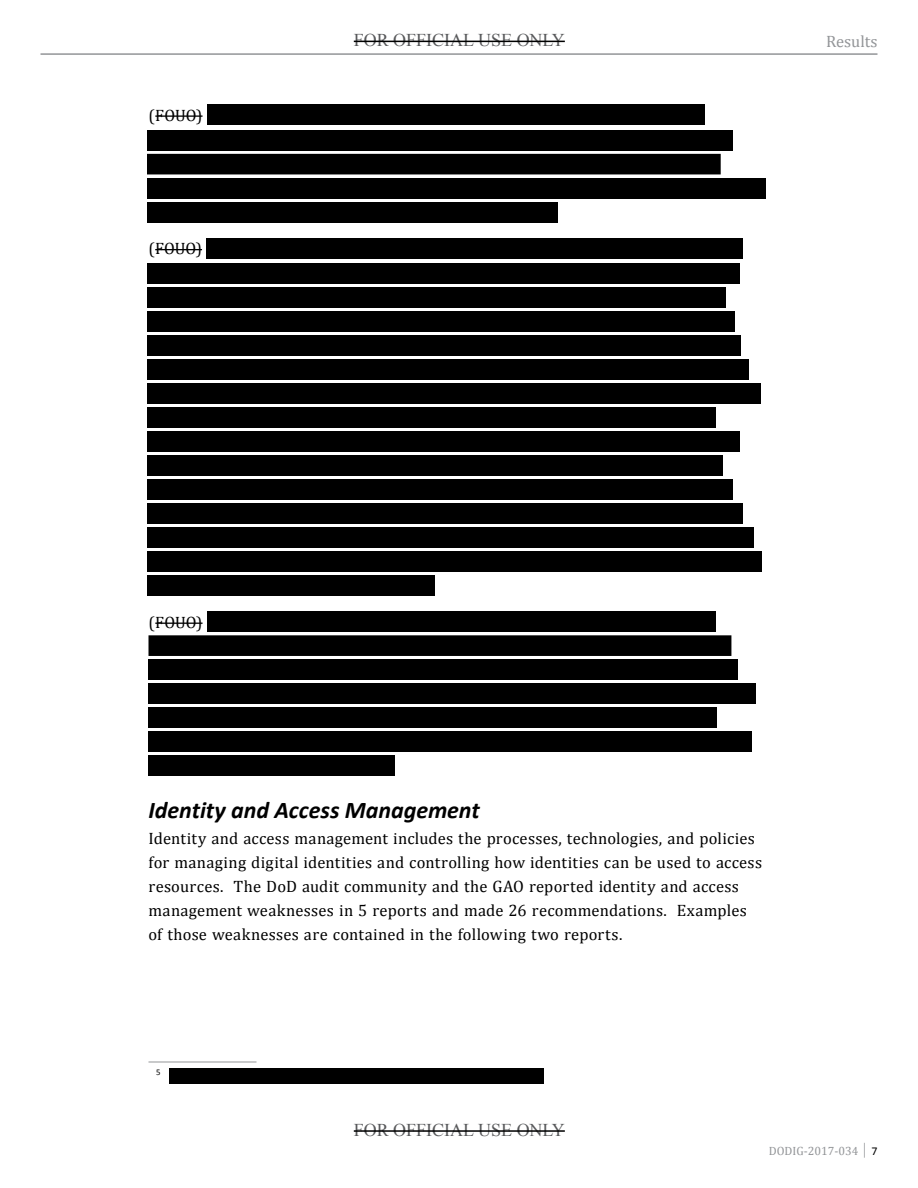
<style>
.page{position:relative;width:918px;height:1188px;background:#fff}
.page>*{position:absolute;margin:0;border:0;box-sizing:border-box;transform-origin:0 0}
.Heading_3{font:italic 700 24px "Calibri";color:#000}
.t1{font:18px "Times New Roman";color:#58595b}
.Body{font:16.5px/24px "Cambria";letter-spacing:.015em;color:#000}
.t2{font:16.5px "Cambria";color:#939598}
.t3{font:12px "Cambria";color:#939598}
.Footnote{font:8.7px "Calibri";color:#000}
.s1{font-family:"Calibri";color:#000}
</style>
<div class="page">
<hr style="left:40px;top:53px;width:838px;height:2px;background:#939598">
<div style="left:208px;top:104px;width:497px;height:21px;background:#000"></div>
<div style="left:207px;top:238px;width:536px;height:20px;background:#000"></div>
<div style="left:148px;top:635px;width:583px;height:21px;background:#000"></div>
<div style="left:148px;top:659px;width:590px;height:21px;background:#000"></div>
<div style="left:148px;top:683px;width:608px;height:21px;background:#000"></div>
<div style="left:148px;top:707px;width:569px;height:21px;background:#000"></div>
<div style="left:148px;top:731px;width:604px;height:21px;background:#000"></div>
<div style="left:148px;top:755px;width:247px;height:21px;background:#000"></div>
<div style="left:208px;top:611px;width:508px;height:21px;background:#000"></div>
<hr style="left:148px;top:1062px;width:108px;height:1px;background:#939598">
<hr style="left:354px;top:41px;width:211px;height:1px;background:#000">
<hr style="left:354px;top:1130px;width:211px;height:2px;background:#000">
<hr style="left:155px;top:115px;width:48px;height:2px;background:#000">
<hr style="left:155px;top:249px;width:47px;height:1px;background:#000">
<hr style="left:155px;top:623px;width:48px;height:1px;background:#000">
<div style="left:147px;top:130px;width:586px;height:20px;background:#000"></div>
<div style="left:147px;top:154px;width:574px;height:20px;background:#000"></div>
<div style="left:147px;top:178px;width:619px;height:20px;background:#000"></div>
<div style="left:147px;top:202px;width:411px;height:20px;background:#000"></div>
<div style="left:147px;top:263px;width:592px;height:21px;background:#000"></div>
<div style="left:147px;top:287px;width:578px;height:21px;background:#000"></div>
<div style="left:147px;top:311px;width:588px;height:21px;background:#000"></div>
<div style="left:147px;top:335px;width:593px;height:21px;background:#000"></div>
<div style="left:147px;top:359px;width:601px;height:21px;background:#000"></div>
<div style="left:147px;top:383px;width:613px;height:21px;background:#000"></div>
<div style="left:147px;top:407px;width:568px;height:21px;background:#000"></div>
<div style="left:147px;top:431px;width:592px;height:21px;background:#000"></div>
<div style="left:147px;top:455px;width:576px;height:21px;background:#000"></div>
<div style="left:147px;top:479px;width:586px;height:21px;background:#000"></div>
<div style="left:147px;top:503px;width:595px;height:21px;background:#000"></div>
<div style="left:147px;top:527px;width:606px;height:21px;background:#000"></div>
<div style="left:147px;top:551px;width:614px;height:21px;background:#000"></div>
<div style="left:147px;top:575px;width:288px;height:21px;background:#000"></div>
<div style="left:170px;top:1068px;width:374px;height:16px;background:#000"></div>
<p class="Body" style="left:148px;top:103px;width:56px">(FOUO)</p>
<p class="Body" style="left:148px;top:237px;width:55px">(FOUO)</p>
<p class="t1" style="left:354px;top:28px;width:213px">FOR OFFICIAL USE ONLY</p>
<p class="t2" style="left:826px;top:31px;width:53px">Results</p>
<p class="Body" style="left:148px;top:610px;width:56px">(FOUO)</p>
<p class="Heading_3" style="left:148px;top:793px;width:333px">Identity and Access Management</p>
<p class="Body" style="left:148px;top:827px;width:615px">Identity and access management includes the processes, technologies, and policies for managing digital identities and controlling how identities can be used to access resources. The DoD audit community and the GAO reported identity and access management weaknesses in 5 reports and made 26 recommendations. Examples of those weaknesses are contained in the following two reports.</p>
<p class="Footnote" style="left:156px;top:1066px;width:6px">5</p>
<p class="t1" style="left:354px;top:1117px;width:213px">FOR OFFICIAL USE ONLY</p>
<p class="t3" style="left:769px;top:1143px;width:110px">DODIG-2017-034 │ <span class="s1">7</span></p>
</div>
